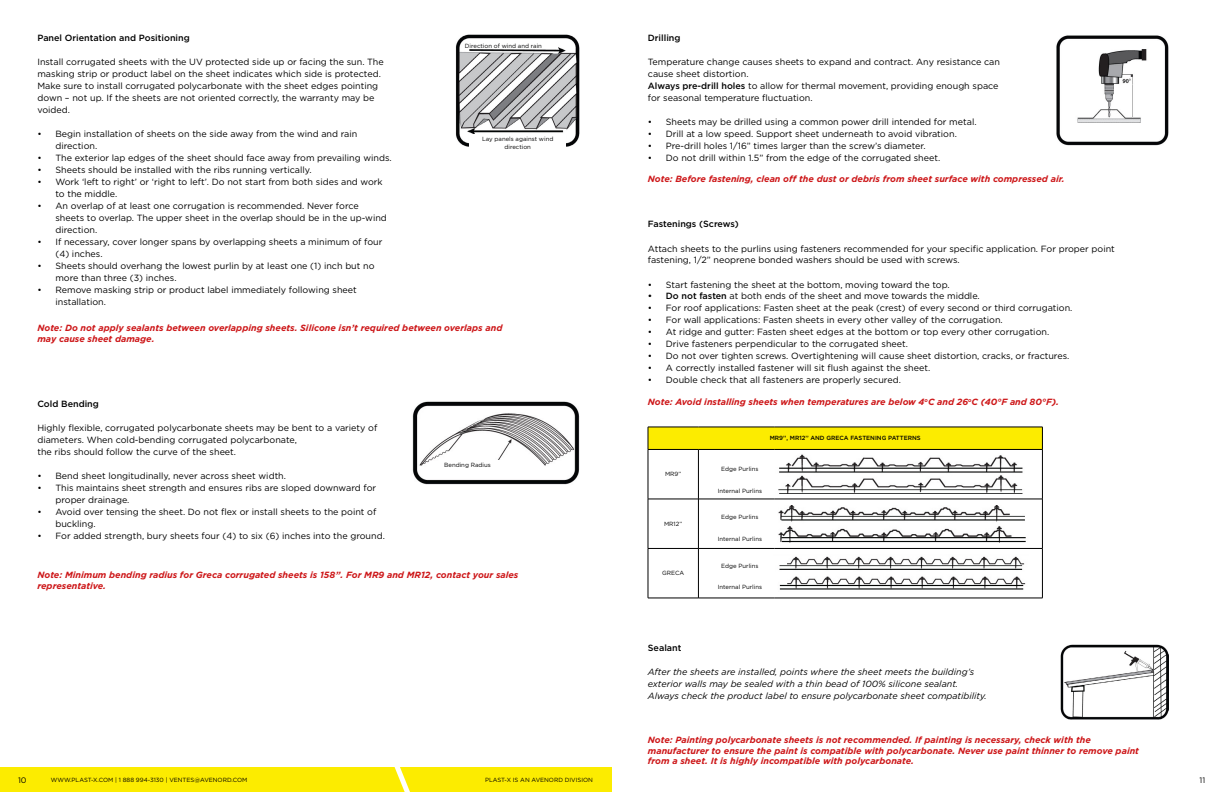
<style>
.page{position:relative;width:1224px;height:792px;background:#fff}
.page>*{position:absolute;margin:0;border:0;box-sizing:border-box;transform-origin:0 0}
.t1{font:9px/12px "Gotham";color:#000}
.t2{font:italic 700 9px/10.8px "Gotham";color:#cd1719}
.t3{font:italic 9px/12px "Gotham";color:#000}
.t4{font:500 9px "Gotham";color:#000}
.t5{font:8px "Gotham";color:#000}
.t6{font:6px/7.2px "Gotham";color:#000;text-align:center}
.t7{font:500 6px "Gotham";color:#000}
.s1{font-weight:500}
</style>
<div class="page">
<div style="left:0;top:768px;width:612px;height:24px;background:#fcec00"></div>
<svg style="left:394px;top:767px;width:23px;height:25px"></svg>
<img style="left:412px;top:401px;width:168px;height:84px">
<div style="left:444px;top:460px;width:73px;height:14px;background:#fff"></div>
<img style="left:455px;top:35px;width:125px;height:112px">
<div style="left:465px;top:41px;width:92px;height:8px;background:#fff"></div>
<div style="left:470px;top:134px;width:96px;height:16px;background:#fff"></div>
<img style="left:1056px;top:35px;width:113px;height:111px">
<img style="left:1061px;top:645px;width:108px;height:74px">
<div style="left:648px;top:427px;width:394px;height:22px;background:#fcec00"></div>
<hr style="left:648px;top:427px;width:50px;height:1px;background:#000">
<svg style="left:648px;top:427px;width:1px;height:22px"></svg>
<hr style="left:698px;top:427px;width:77px;height:1px;background:#000">
<hr style="left:775px;top:427px;width:268px;height:1px;background:#000">
<svg style="left:1042px;top:427px;width:1px;height:22px"></svg>
<hr style="left:648px;top:449px;width:50px;height:1px;background:#000">
<hr style="left:648px;top:450px;width:1px;height:49px;background:#000">
<hr style="left:698px;top:449px;width:77px;height:1px;background:#000">
<hr style="left:698px;top:450px;width:1px;height:49px;background:#000">
<hr style="left:775px;top:449px;width:268px;height:1px;background:#000">
<hr style="left:1042px;top:450px;width:1px;height:49px;background:#000">
<hr style="left:648px;top:499px;width:50px;height:1px;background:#000">
<hr style="left:648px;top:499px;width:1px;height:49px;background:#000">
<hr style="left:698px;top:499px;width:77px;height:1px;background:#000">
<hr style="left:698px;top:499px;width:1px;height:49px;background:#000">
<hr style="left:775px;top:499px;width:268px;height:1px;background:#000">
<hr style="left:1042px;top:499px;width:1px;height:49px;background:#000">
<hr style="left:648px;top:548px;width:50px;height:1px;background:#000">
<hr style="left:648px;top:549px;width:1px;height:49px;background:#000">
<hr style="left:698px;top:548px;width:77px;height:1px;background:#000">
<hr style="left:698px;top:549px;width:1px;height:49px;background:#000">
<hr style="left:775px;top:548px;width:268px;height:1px;background:#000">
<hr style="left:1042px;top:549px;width:1px;height:49px;background:#000">
<hr style="left:648px;top:598px;width:50px;height:1px;background:#000">
<hr style="left:698px;top:598px;width:77px;height:1px;background:#000">
<hr style="left:775px;top:598px;width:268px;height:1px;background:#000">
<img style="left:778px;top:454px;width:245px;height:40px">
<img style="left:778px;top:505px;width:248px;height:37px">
<img style="left:779px;top:556px;width:247px;height:34px">
<p class="t4" style="left:37px;top:33px;width:154px">Panel Orientation and Positioning</p>
<p class="t1" style="left:37px;top:56px;width:348px">Install corrugated sheets with the UV protected side up or facing the sun. The masking strip or product label on the sheet indicates which side is protected.<br>Make sure to install corrugated polycarbonate with the sheet edges pointing down – not up. If the sheets are not oriented correctly, the warranty may be voided.</p>
<p class="t1" style="left:55px;top:128px;width:303px;text-indent:-18px">• Begin installation of sheets on the side away from the wind and rain direction.</p>
<p class="t1" style="left:37px;top:152px;width:356px">• The exterior lap edges of the sheet should face away from prevailing winds.</p>
<p class="t1" style="left:37px;top:164px;width:276px">• Sheets should be installed with the ribs running vertically.</p>
<p class="t1" style="left:55px;top:176px;width:329px;text-indent:-18px">• Work ‘left to right’ or ‘right to left’. Do not start from both sides and work to the middle.</p>
<p class="t1" style="left:55px;top:200px;width:333px;text-indent:-18px">• An overlap of at least one corrugation is recommended. Never force sheets to overlap. The upper sheet in the overlap should be in the up-wind direction.</p>
<p class="t1" style="left:55px;top:236px;width:329px;text-indent:-18px">• If necessary, cover longer spans by overlapping sheets a minimum of four (4) inches.</p>
<p class="t1" style="left:55px;top:260px;width:321px;text-indent:-18px">• Sheets should overhang the lowest purlin by at least one (1) inch but no more than three (3) inches.</p>
<p class="t1" style="left:55px;top:284px;width:303px;text-indent:-18px">• Remove masking strip or product label immediately following sheet installation.</p>
<p class="t6" style="left:465px;top:42px;width:79px">Direction of wind and rain</p>
<p class="t6" style="left:482px;top:136px;width:73px">Lay panels against wind direction</p>
<p class="t2" style="left:37px;top:322px;width:466px">Note: Do not apply sealants between overlapping sheets. Silicone isn’t required between overlaps and may cause sheet damage.</p>
<p class="t4" style="left:37px;top:399px;width:63px">Cold Bending</p>
<p class="t1" style="left:37px;top:422px;width:341px">Highly flexible, corrugated polycarbonate sheets may be bent to a variety of diameters. When cold-bending corrugated polycarbonate,<br>the ribs should follow the curve of the sheet.</p>
<p class="t1" style="left:37px;top:470px;width:250px">• Bend sheet longitudinally, never across sheet width.</p>
<p class="t1" style="left:55px;top:482px;width:322px;text-indent:-18px">• This maintains sheet strength and ensures ribs are sloped downward for proper drainage.</p>
<p class="t1" style="left:55px;top:506px;width:322px;text-indent:-18px">• Avoid over tensing the sheet. Do not flex or install sheets to the point of buckling.</p>
<p class="t1" style="left:37px;top:530px;width:349px">• For added strength, bury sheets four (4) to six (6) inches into the ground.</p>
<p class="t2" style="left:37px;top:570px;width:483px">Note: Minimum bending radius for Greca corrugated sheets is 158”. For MR9 and MR12, contact your sales representative.</p>
<p class="t6" style="left:444px;top:461px;width:48px">Bending Radius</p>
<p class="t4" style="left:648px;top:33px;width:34px">Drilling</p>
<p class="t1" style="left:648px;top:56px;width:354px">Temperature change causes sheets to expand and contract. Any resistance can cause sheet distortion.<br><span class="s1">Always pre-drill holes</span> to allow for thermal movement, providing enough space for seasonal temperature fluctuation.</p>
<p class="t1" style="left:648px;top:116px;width:330px">• Sheets may be drilled using a common power drill intended for metal.</p>
<p class="t1" style="left:648px;top:128px;width:311px">• Drill at a low speed. Support sheet underneath to avoid vibration.</p>
<p class="t1" style="left:648px;top:140px;width:279px">• Pre-drill holes 1/16” times larger than the screw’s diameter.</p>
<p class="t1" style="left:648px;top:152px;width:294px">• Do not drill within 1.5” from the edge of the corrugated sheet.</p>
<p class="t2" style="left:648px;top:173px;width:418px">Note: Before fastening, clean off the dust or debris from sheet surface with compressed air.</p>
<p class="t4" style="left:648px;top:219px;width:92px">Fastenings (Screws)</p>
<p class="t1" style="left:648px;top:242px;width:469px">Attach sheets to the purlins using fasteners recommended for your specific application. For proper point fastening, 1/2” neoprene bonded washers should be used with screws.</p>
<p class="t1" style="left:648px;top:278px;width:304px">• Start fastening the sheet at the bottom, moving toward the top.</p>
<p class="t1" style="left:648px;top:290px;width:333px"><span class="s1">• Do not fasten</span> at both ends of the sheet and move towards the middle.</p>
<p class="t1" style="left:648px;top:302px;width:426px">• For roof applications: Fasten sheet at the peak (crest) of every second or third corrugation.</p>
<p class="t1" style="left:648px;top:314px;width:356px">• For wall applications: Fasten sheets in every other valley of the corrugation.</p>
<p class="t1" style="left:648px;top:326px;width:403px">• At ridge and gutter: Fasten sheet edges at the bottom or top every other corrugation.</p>
<p class="t1" style="left:648px;top:338px;width:262px">• Drive fasteners perpendicular to the corrugated sheet.</p>
<p class="t1" style="left:648px;top:350px;width:423px">• Do not over tighten screws. Overtightening will cause sheet distortion, cracks, or fractures.</p>
<p class="t1" style="left:648px;top:362px;width:284px">• A correctly installed fastener will sit flush against the sheet.</p>
<p class="t1" style="left:648px;top:374px;width:255px">• Double check that all fasteners are properly secured.</p>
<p class="t2" style="left:648px;top:396px;width:413px">Note: Avoid installing sheets when temperatures are below 4<sup>o</sup>C and 26<sup>o</sup>C (40°F and 80°F).</p>
<p class="t6" style="left:665px;top:471px;width:18px">MR9’’</p>
<p class="t6" style="left:664px;top:520px;width:20px">MR12’’</p>
<p class="t6" style="left:662px;top:570px;width:24px">GRECA</p>
<p class="t7" style="left:770px;top:435px;width:152px">MR9’’, MR12’’ AND GRECA FASTENING PATTERNS</p>
<p class="t6" style="left:721px;top:465px;width:39px">Edge Purlins</p>
<p class="t6" style="left:718px;top:487px;width:46px">Internal Purlins</p>
<p class="t6" style="left:721px;top:513px;width:39px">Edge Purlins</p>
<p class="t6" style="left:718px;top:535px;width:46px">Internal Purlins</p>
<p class="t6" style="left:721px;top:562px;width:39px">Edge Purlins</p>
<p class="t6" style="left:718px;top:583px;width:46px">Internal Purlins</p>
<p class="t4" style="left:648px;top:643px;width:35px">Sealant</p>
<p class="t3" style="left:648px;top:666px;width:341px">After the sheets are installed, points where the sheet meets the building’s exterior walls may be sealed with a thin bead of 100% silicone sealant.<br>Always check the product label to ensure polycarbonate sheet compatibility.</p>
<p class="t2" style="left:648px;top:734px;width:493px">Note: Painting polycarbonate sheets is not recommended. If painting is necessary, check with the manufacturer to ensure the paint is compatible with polycarbonate. Never use paint thinner to remove paint from a sheet. It is highly incompatible with polycarbonate.</p>
<p class="t5" style="left:18px;top:775px;width:10px">10</p>
<p class="t6" style="left:51px;top:776px;width:198px">WWW.PLAST-X.COM | 1 888 994-3130 | VENTES@AVENORD.COM</p>
<p class="t6" style="left:485px;top:776px;width:109px">PLAST-X IS AN AVENORD DIVISION</p>
<p class="t5" style="left:1200px;top:775px;width:7px">11</p>
</div>
